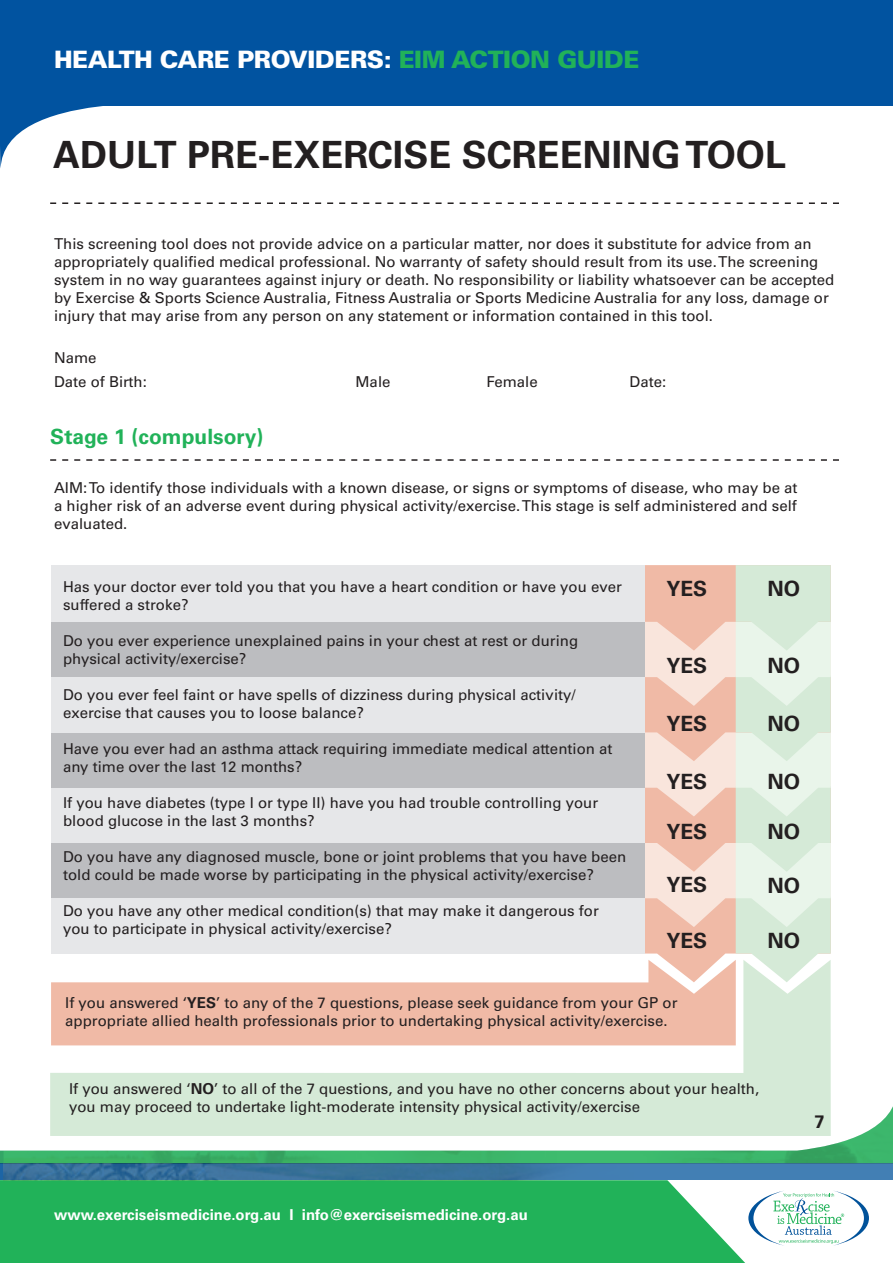
<style>
.page{position:relative;width:893px;height:1263px;background:#fff}
.page>*{position:absolute;margin:0;border:0;box-sizing:border-box;transform-origin:0 0}
.t1{font:700 37.5px "Univers LT Std";color:#231f20}
.t2{font:900 24px "Univers LT Std";letter-spacing:-.02em;color:#fff}
.t3{font:700 21px "Univers LT Std";color:#231f20}
.t4{font:700 21px "Univers LT Std";color:#21b259}
.t5{font:700 18px "Univers LT Std";color:#231f20}
.t6{font:15px/18px "Univers LT Std";color:#231f20}
.t7{font:700 15px "Univers LT Std";color:#fff}
.s1{color:#21b259}
.s2{font-weight:700}
</style>
<div class="page">
<div style="left:0;top:1180px;width:745px;height:83px;background:#21b259"></div>
<svg style="left:0;top:1106px;width:893px;height:57px"></svg>
<svg style="left:0;top:1163px;width:893px;height:17px;background:#3a74a1"></svg>
<svg style="left:50px;top:202px;width:789px;height:2px"></svg>
<svg style="left:50px;top:459px;width:789px;height:2px"></svg>
<svg style="left:51px;top:927px;width:685px;height:33px"></svg>
<svg style="left:644px;top:872px;width:92px;height:55px;background:#f5d7ca"></svg>
<div style="left:51px;top:897px;width:593px;height:56px;background:#e6e7e9"></div>
<div style="left:51px;top:841px;width:593px;height:57px;background:#bcbdc0"></div>
<svg style="left:644px;top:816px;width:92px;height:56px;background:#f2c8b7"></svg>
<svg style="left:644px;top:761px;width:92px;height:55px;background:#f5d7cb"></svg>
<div style="left:51px;top:786px;width:593px;height:57px;background:#e6e7e9"></div>
<div style="left:51px;top:731px;width:593px;height:57px;background:#bcbdc0"></div>
<svg style="left:51px;top:706px;width:685px;height:55px"></svg>
<svg style="left:644px;top:651px;width:92px;height:55px;background:#f5d6ca"></svg>
<div style="left:51px;top:676px;width:593px;height:56px;background:#e6e7e9"></div>
<div style="left:51px;top:620px;width:593px;height:57px;background:#bcbdc0"></div>
<svg style="left:644px;top:565px;width:92px;height:86px;background:#f1c3b2"></svg>
<div style="left:51px;top:565px;width:593px;height:57px;background:#e6e7e9"></div>
<svg style="left:736px;top:565px;width:95px;height:395px;background:#ddeedf"></svg>
<svg style="left:50px;top:960px;width:781px;height:176px"></svg>
<svg style="left:0;top:105px;width:221px;height:63px"></svg>
<div style="left:0;top:0;width:893px;height:105px;background:#0153a0"></div>
<svg style="left:748px;top:1190px;width:121px;height:56px"></svg>
<h2 class="t2" style="left:54px;top:45px;width:587px">HEALTH CARE PROVIDERS: <span class="s1">EIM ACTION GUIDE</span></h2>
<h1 class="t1" style="left:53px;top:133px;width:734px">ADULT PRE-EXERCISE SCREENING TOOL</h1>
<p class="t6" style="left:54px;top:235px;width:782px">This screening tool does not provide advice on a particular matter, nor does it substitute for advice from an appropriately qualified medical professional. No warranty of safety should result from its use. The screening system in no way guarantees against injury or death. No responsibility or liability whatsoever can be accepted by Exercise &amp; Sports Science Australia, Fitness Australia or Sports Medicine Australia for any loss, damage or injury that may arise from any person on any statement or information contained in this tool.</p>
<p class="t6" style="left:54px;top:346px;width:94px;line-height:24px">Name<br>Date of Birth:</p>
<p class="t6" style="left:355px;top:373px;width:37px">Male</p>
<p class="t6" style="left:486px;top:373px;width:53px">Female</p>
<p class="t6" style="left:630px;top:373px;width:38px">Date:</p>
<h3 class="t4" style="left:50px;top:424px;width:215px">Stage 1 (compulsory)</h3>
<p class="t6" style="left:54px;top:479px;width:745px;text-align:justify">AIM: To identify those individuals with a known disease, or signs or symptoms of disease, who may be at a higher risk of an adverse event during physical activity/exercise. This stage is self administered and self evaluated.</p>
<p class="t6" style="left:63px;top:578px;width:560px">Has your doctor ever told you that you have a heart condition or have you ever suffered a stroke?</p>
<p class="t6" style="left:63px;top:632px;width:517px">Do you ever experience unexplained pains in your chest at rest or during physical activity/exercise?</p>
<p class="t6" style="left:63px;top:686px;width:514px">Do you ever feel faint or have spells of dizziness during physical activity/ exercise that causes you to loose balance?</p>
<p class="t6" style="left:63px;top:740px;width:551px">Have you ever had an asthma attack requiring immediate medical attention at any time over the last 12 months?</p>
<p class="t6" style="left:63px;top:794px;width:537px">If you have diabetes (type I or type II) have you had trouble controlling your blood glucose in the last 3 months?</p>
<p class="t6" style="left:63px;top:848px;width:565px">Do you have any diagnosed muscle, bone or joint problems that you have been told could be made worse by participating in the physical activity/exercise?</p>
<p class="t6" style="left:63px;top:902px;width:537px">Do you have any other medical condition(s) that may make it dangerous for you to participate in physical activity/exercise?</p>
<h3 class="t3" style="left:666px;top:576px;width:42px">YES</h3>
<h3 class="t3" style="left:666px;top:653px;width:42px">YES</h3>
<h3 class="t3" style="left:666px;top:711px;width:42px">YES</h3>
<h3 class="t3" style="left:666px;top:769px;width:42px">YES</h3>
<h3 class="t3" style="left:666px;top:819px;width:42px">YES</h3>
<h3 class="t3" style="left:666px;top:873px;width:42px">YES</h3>
<h3 class="t3" style="left:666px;top:928px;width:42px">YES</h3>
<h3 class="t3" style="left:768px;top:576px;width:34px">NO</h3>
<h3 class="t3" style="left:768px;top:653px;width:34px">NO</h3>
<h3 class="t3" style="left:768px;top:711px;width:34px">NO</h3>
<h3 class="t3" style="left:768px;top:769px;width:34px">NO</h3>
<h3 class="t3" style="left:768px;top:819px;width:34px">NO</h3>
<h3 class="t3" style="left:768px;top:873px;width:34px">NO</h3>
<h3 class="t3" style="left:768px;top:928px;width:34px">NO</h3>
<p class="t6" style="left:65px;top:994px;width:614px">If you answered ‘<span class="s2">YES</span>’ to any of the 7 questions, please seek guidance from your GP or appropriate allied health professionals prior to undertaking physical activity/exercise.</p>
<p class="t6" style="left:69px;top:1080px;width:692px">If you answered ‘<span class="s2">NO</span>’ to all of the 7 questions, and you have no other concerns about your health, you may proceed to undertake light-moderate intensity physical activity/exercise</p>
<p class="t5" style="left:814px;top:1111px;width:12px">7</p>
<p class="t7" style="left:54px;top:1206px;width:475px">www.exerciseismedicine.org.au I info@exerciseismedicine.org.au</p>
</div>
